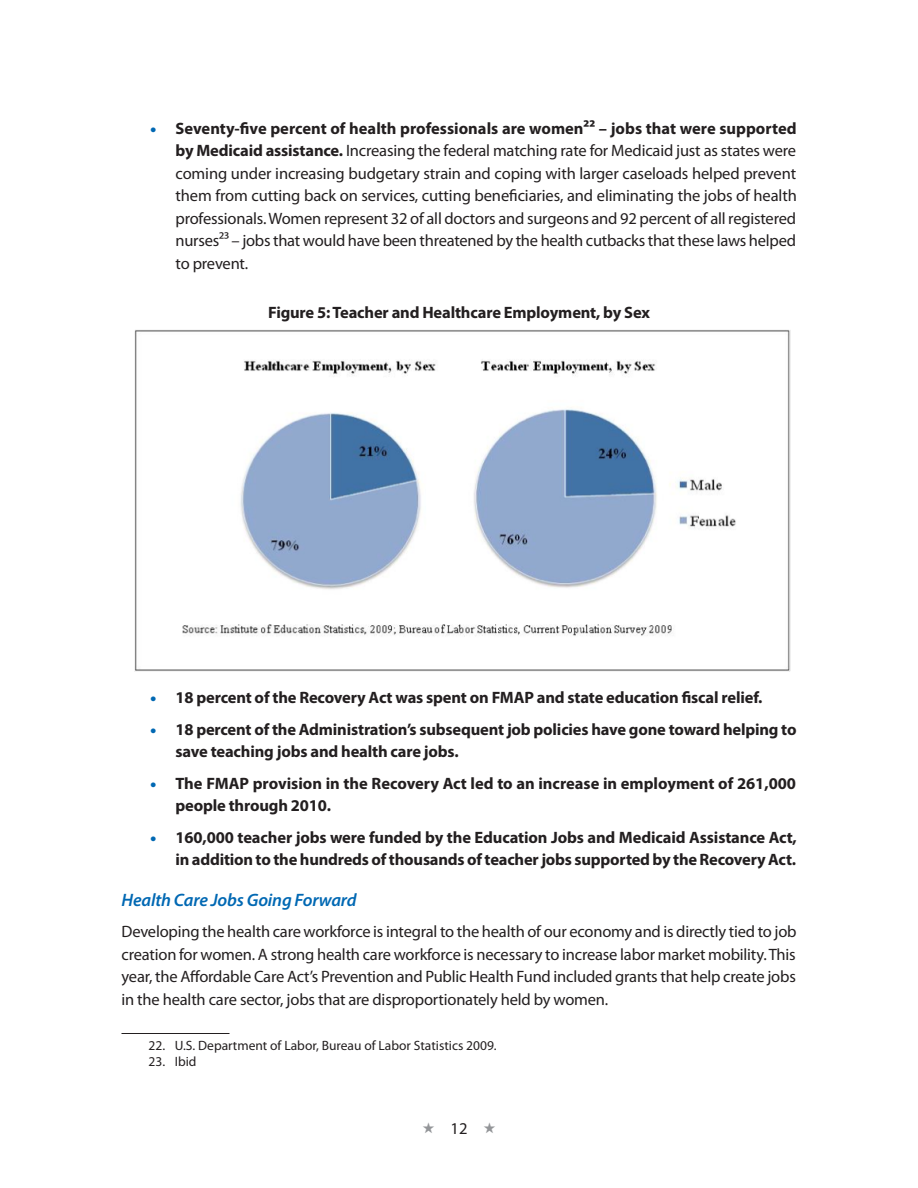
<style>
.page{position:relative;width:918px;height:1188px;background:#fff}
.page>*{position:absolute;margin:0;border:0;box-sizing:border-box;transform-origin:0 0}
.t1{font:italic 600 18px "Myriad Pro";letter-spacing:-.01em;color:#0168b3}
.t2{font:16.5px/22.5px "Myriad Pro";letter-spacing:-.015em;color:#231f20;text-align:justify}
.t3{font:700 16.5px/22.5px "Myriad Pro";letter-spacing:-.01em;color:#231f20}
.t4{font:13.5px "Myriad Pro";color:#231f20}
.s1{font-family:"Bell Centennial Std Sub Capt";color:#0168b3}
.s2{font-weight:700}
.s3{font-family:"Bell Centennial Std Sub Capt";font-weight:400;color:#0168b3}
.s4{color:#939598}
</style>
<div class="page">
<hr style="left:122px;top:1033px;width:108px;height:1px;background:#231f20">
<img style="left:135px;top:330px;width:656px;height:342px">
<p class="t2" style="left:176px;top:117px;width:623px;text-indent:-27px"><span class="s1">•</span> <span class="s2">Seventy-five percent of health professionals are women22 – jobs that were supported by Medicaid assistance.</span> Increasing the federal matching rate for Medicaid just as states were coming under increasing budgetary strain and coping with larger caseloads helped prevent them from cutting back on services, cutting beneficiaries, and eliminating the jobs of health professionals. Women represent 32 of all doctors and surgeons and 92 percent of all registered nurses23 – jobs that would have been threatened by the health cutbacks that these laws helped to prevent.</p>
<p class="t3" style="left:268px;top:302px;width:383px">Figure 5: Teacher and Healthcare Employment, by Sex</p>
<p class="t3" style="left:149px;top:687px;width:615px"><span class="s3">•</span> 18 percent of the Recovery Act was spent on FMAP and state education fiscal relief.</p>
<p class="t3" style="left:176px;top:718px;width:623px;text-indent:-27px"><span class="s3">•</span> 18 percent of the Administration’s subsequent job policies have gone toward helping to save teaching jobs and health care jobs.</p>
<p class="t3" style="left:176px;top:772px;width:622px;text-indent:-27px"><span class="s3">•</span> The FMAP provision in the Recovery Act led to an increase in employment of 261,000 people through 2010.</p>
<p class="t3" style="left:149px;top:826px;width:650px;text-align:right"><span class="s3">•</span> 160,000 teacher jobs were funded by the Education Jobs and Medicaid Assistance Act, in addition to the hundreds of thousands of teacher jobs supported by the Recovery Act.</p>
<p class="t1" style="left:122px;top:888px;width:237px">Health Care Jobs Going Forward</p>
<p class="t2" style="left:122px;top:921px;width:677px">Developing the health care workforce is integral to the health of our economy and is directly tied to job creation for women. A strong health care workforce is necessary to increase labor market mobility. This year, the Affordable Care Act’s Prevention and Public Health Fund included grants that help create jobs in the health care sector, jobs that are disproportionately held by women.</p>
<p class="t4" style="left:148px;top:1038px;width:350px">22. U.S. Department of Labor, Bureau of Labor Statistics 2009.</p>
<p class="t4" style="left:148px;top:1055px;width:50px">23. Ibid</p>
<p class="t2" style="left:422px;top:1117px;width:75px"><span class="s4">★</span>12<span class="s4">★</span></p>
</div>
